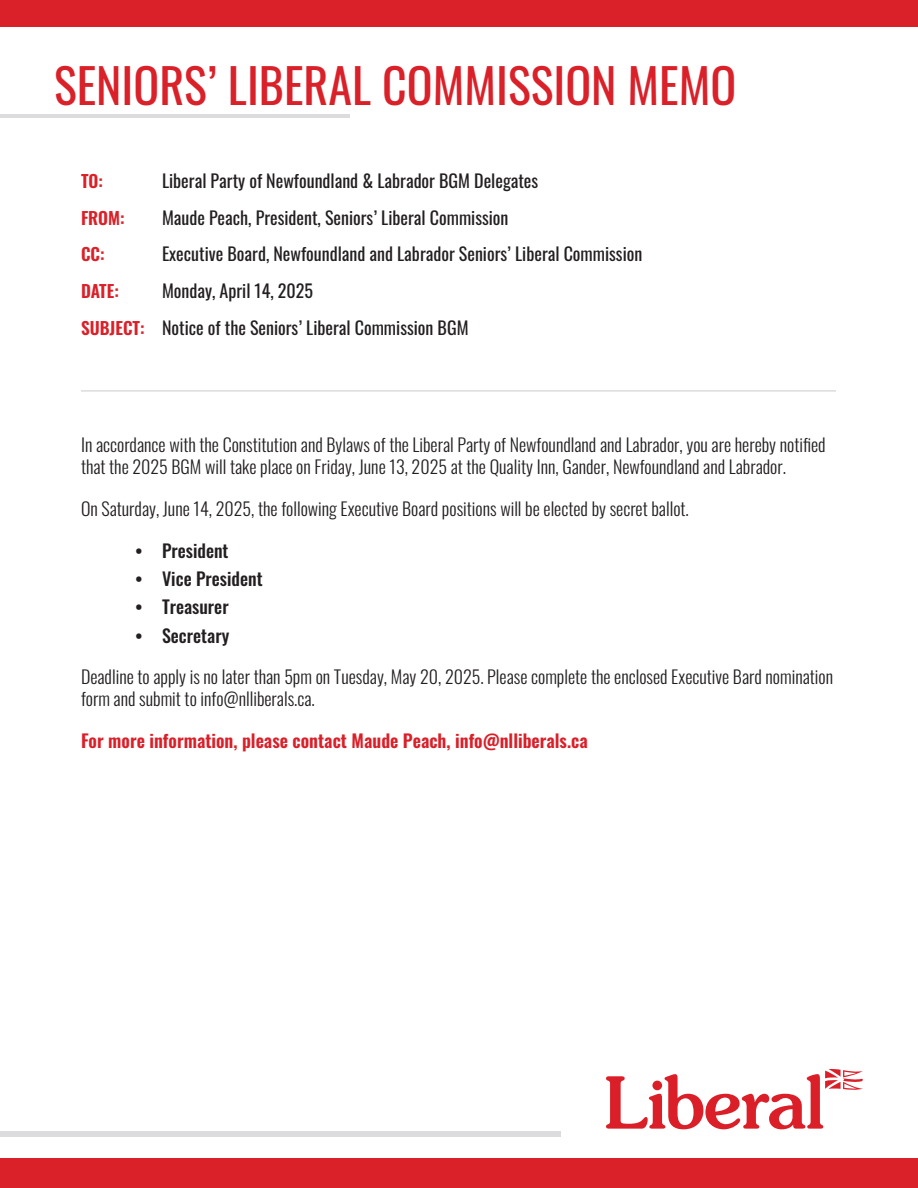
<style>
.page{position:relative;width:918px;height:1188px;background:#fff}
.page>*{position:absolute;margin:0;border:0;box-sizing:border-box;transform-origin:0 0}
.t1{font:48px "Oswald";color:#da2028}
.t2{font:300 18px/21.6px "Oswald";color:#231f20}
.t3{font:18px/36.8px "Oswald";color:#231f20}
.t4{font:600 18px "Oswald";color:#da1f29}
.t5{font:500 18px "Oswald";color:#231f20}
.t6{font:600 17.25px "Oswald";letter-spacing:-.005em;color:#da2028}
.s1{font-weight:600;font-size:17.25px;color:#da2028}
</style>
<div class="page">
<div style="left:0;top:0;width:918px;height:26px;background:#da2028"></div>
<hr style="left:81px;top:390px;width:755px;height:2px;background:#dcdcde">
<hr style="left:0;top:114px;width:350px;height:4px;background:#dcdcde">
<svg style="left:606px;top:1069px;width:257px;height:60px"></svg>
<div style="left:652px;top:1081px;width:10px;height:9px;background:#db1f29;border-radius:50%"></div>
<div style="left:0;top:1158px;width:918px;height:30px;background:#da2028"></div>
<div style="left:0;top:1131px;width:560px;height:6px;background:#dcdcde"></div>
<h1 class="t1" style="left:54px;top:43px;width:684px">SENIORS’ LIBERAL COMMISSION MEMO</h1>
<p class="t6" style="left:81px;top:172px;width:23px">TO:</p>
<p class="t3" style="left:162px;top:160px;width:378px">Liberal Party of Newfoundland &amp; Labrador BGM Delegates</p>
<p class="t6" style="left:81px;top:209px;width:45px">FROM:</p>
<p class="t3" style="left:162px;top:197px;width:348px">Maude Peach, President, Seniors’ Liberal Commission</p>
<p class="t6" style="left:81px;top:245px;width:25px">CC:</p>
<p class="t3" style="left:162px;top:234px;width:482px">Executive Board, Newfoundland and Labrador Seniors’ Liberal Commission</p>
<p class="t6" style="left:81px;top:282px;width:39px">DATE:</p>
<p class="t3" style="left:81px;top:271px;width:389px;text-indent:81px">Monday, April 14, 2025<br><span class="s1">SUBJECT:</span> Notice of the Seniors’ Liberal Commission BGM</p>
<p class="t2" style="left:81px;top:432px;width:746px">In accordance with the Constitution and Bylaws of the Liberal Party of Newfoundland and Labrador, you are hereby notified that the 2025 BGM will take place on Friday, June 13, 2025 at the Quality Inn, Gander, Newfoundland and Labrador.</p>
<p class="t2" style="left:81px;top:496px;width:609px">On Saturday, June 14, 2025, the following Executive Board positions will be elected by secret ballot.</p>
<p class="t5" style="left:135px;top:541px;width:95px">• President</p>
<p class="t5" style="left:135px;top:569px;width:129px">• Vice President</p>
<p class="t5" style="left:135px;top:598px;width:95px">• Treasurer</p>
<p class="t5" style="left:135px;top:626px;width:96px">• Secretary</p>
<p class="t2" style="left:81px;top:664px;width:754px">Deadline to apply is no later than 5pm on Tuesday, May 20, 2025. Please complete the enclosed Executive Bard nomination form and submit to info@nlliberals.ca.</p>
<p class="t4" style="left:81px;top:731px;width:508px">For more information, please contact Maude Peach, info@nlliberals.ca</p>
</div>
